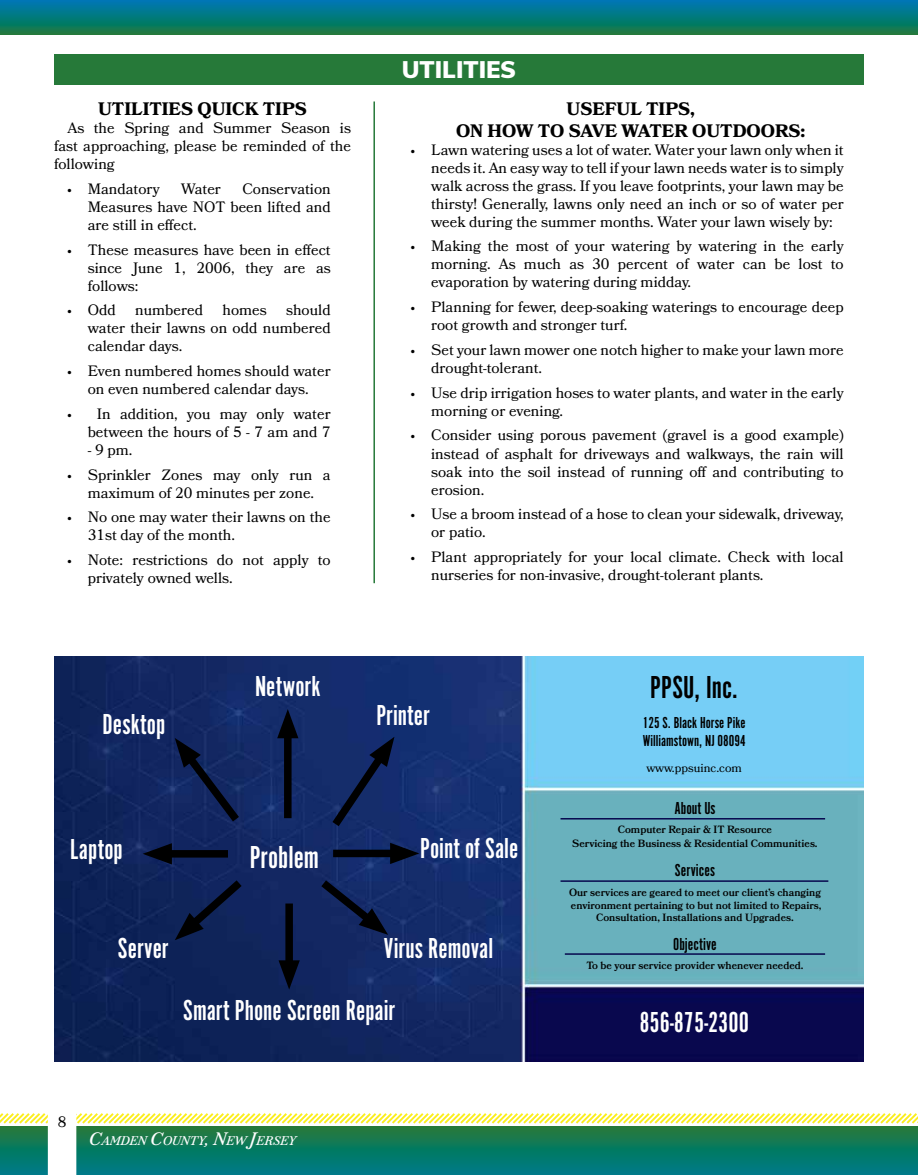
<style>
.page{position:relative;width:918px;height:1175px;background:#fff}
.page>*{position:absolute;margin:0;border:0;box-sizing:border-box;transform-origin:0 0}
.t1{font:33px "Alternate Got No 1 D";color:#000}
.t2{font:33px "Alternate Got No 1 D";color:#fff}
.t3{font:30px "Alternate Got No 1 D";color:#fff}
.t4{font:30px "Alternate Got No 1 D";color:#fff}
.t5{font:900 24px "Nunito Sans";color:#fff}
.t6{font:700 18px/21.6px "Bookmania";color:#000;text-align:center}
.t7{font:18px "Alternate Got No 1 D";color:#000}
.t8{font:16.5px/18px "Alternate Got No 1 D";color:#000}
.t9{font:15px/18px "Bookmania";color:#000;text-align:justify}
.t10{font:italic 12.6px "Marcia";color:#fff}
.t11{font:12px "Bookmania";color:#000}
.t12{font:600 10.5px/12.6px "Bookmania";color:#000;text-align:center}
.s1{font-size:18px}
</style>
<div class="page">
<svg style="left:0;top:1113px;width:918px;height:61px;background:#459875"></svg>
<div style="left:0;top:0;width:918px;height:34px;background:linear-gradient(to bottom,#0078b7,#137a44)"></div>
<img style="left:54px;top:656px;width:810px;height:405px">
<div style="left:284px;top:726px;width:8px;height:92px;background:#000"></div>
<svg style="left:277px;top:709px;width:21px;height:29px"></svg>
<svg style="left:174px;top:738px;width:72px;height:91px;background:#102356"></svg>
<svg style="left:325px;top:736px;width:70px;height:98px;background:#12265e"></svg>
<div style="left:160px;top:850px;width:68px;height:7px;background:#000"></div>
<svg style="left:143px;top:843px;width:29px;height:21px"></svg>
<div style="left:333px;top:849px;width:69px;height:8px;background:#000"></div>
<svg style="left:390px;top:842px;width:29px;height:22px"></svg>
<svg style="left:175px;top:872px;width:75px;height:68px;background:#0d1f4f"></svg>
<div style="left:285px;top:903px;width:8px;height:69px;background:#000"></div>
<svg style="left:279px;top:960px;width:21px;height:29px"></svg>
<svg style="left:313px;top:872px;width:75px;height:62px;background:#112357"></svg>
<hr style="left:561px;top:818px;width:264px;height:1px;background:#07074e">
<hr style="left:561px;top:880px;width:267px;height:1px;background:#07074e">
<hr style="left:565px;top:953px;width:260px;height:1px;background:#07074e">
<div style="left:54px;top:54px;width:810px;height:30px;background:#267939"></div>
<hr style="left:373px;top:101px;width:2px;height:482px;background:#267939">
<p class="t6" style="left:98px;top:98px;width:210px">UTILITIES QUICK TIPS</p>
<p class="t9" style="left:54px;top:119px;width:299px;text-indent:14px">As the Spring and Summer Season is fast approaching, please be reminded of the following</p>
<p class="t9" style="left:68px;top:180px;width:94px">• Mandatory</p>
<p class="t9" style="left:181px;top:180px;width:41px">Water</p>
<p class="t9" style="left:88px;top:180px;width:245px;text-indent:155px">Conservation Measures have NOT been lifted and are still in effect.</p>
<p class="t9" style="left:88px;top:240px;width:245px;text-indent:-20px">• These measures have been in effect since June 1, 2006, they are as follows:</p>
<p class="t9" style="left:68px;top:301px;width:50px">• Odd</p>
<p class="t9" style="left:135px;top:301px;width:69px">numbered</p>
<p class="t9" style="left:223px;top:301px;width:46px">homes</p>
<p class="t9" style="left:88px;top:301px;width:245px;text-indent:198px">should water their lawns on odd numbered calendar days.</p>
<p class="t9" style="left:68px;top:362px;width:265px;text-align:center">• Even numbered homes should water on even numbered calendar days.</p>
<p class="t9" style="left:68px;top:405px;width:265px;text-align:right">• In addition, you may only water between the hours of 5 - 7 am and 7</p>
<p class="t9" style="left:88px;top:441px;width:46px">- 9 pm.</p>
<p class="t9" style="left:68px;top:465px;width:265px;text-align:center">• Sprinkler Zones may only run a maximum of 20 minutes per zone.</p>
<p class="t9" style="left:88px;top:508px;width:245px;text-indent:-20px">• No one may water their lawns on the<br>31st day of the month.</p>
<p class="t9" style="left:88px;top:551px;width:245px;text-indent:-20px">• Note: restrictions do not apply to privately owned wells.</p>
<h3 class="t5" style="left:402px;top:52px;width:116px">UTILITIES</h3>
<p class="t6" style="left:456px;top:98px;width:351px">USEFUL TIPS,<br>ON HOW TO SAVE WATER OUTDOORS:</p>
<p class="t9" style="left:431px;top:140px;width:414px;text-indent:-20px">• Lawn watering uses a lot of water. Water your lawn only when it needs it. An easy way to tell if your lawn needs water is to simply walk across the grass. If you leave footprints, your lawn may be thirsty! Generally, lawns only need an inch or so of water per week during the summer months. Water your lawn wisely by:</p>
<p class="t9" style="left:431px;top:237px;width:414px;text-indent:-20px">• Making the most of your watering by watering in the early morning. As much as 30 percent of water can be lost to evaporation by watering during midday.</p>
<p class="t9" style="left:431px;top:298px;width:414px;text-indent:-20px">• Planning for fewer, deep-soaking waterings to encourage deep root growth and stronger turf.</p>
<p class="t9" style="left:431px;top:341px;width:414px;text-indent:-20px">• Set your lawn mower one notch higher to make your lawn more drought-tolerant.</p>
<p class="t9" style="left:431px;top:383px;width:414px;text-indent:-20px">• Use drip irrigation hoses to water plants, and water in the early morning or evening.</p>
<p class="t9" style="left:431px;top:426px;width:414px;text-indent:-20px">• Consider using porous pavement (gravel is a good example) instead of asphalt for driveways and walkways, the rain will soak into the soil instead of running off and contributing to erosion.</p>
<p class="t9" style="left:431px;top:505px;width:414px;text-indent:-20px">• Use a broom instead of a hose to clean your sidewalk, driveway, or patio.</p>
<p class="t9" style="left:431px;top:548px;width:414px;text-indent:-20px">• Plant appropriately for your local climate. Check with local nurseries for non-invasive, drought-tolerant plants.</p>
<h2 class="t3" style="left:103px;top:708px;width:64px">Desktop</h2>
<h2 class="t3" style="left:70px;top:832px;width:54px">Laptop</h2>
<h2 class="t3" style="left:118px;top:932px;width:52px">Server</h2>
<h2 class="t3" style="left:255px;top:670px;width:67px">Network</h2>
<h1 class="t1" style="left:650px;top:669px;width:89px">PPSU, Inc.</h1>
<p class="t8" style="left:643px;top:713px;width:104px">125 S. Black Horse Pike<br>Williamstown, NJ 08094</p>
<p class="t11" style="left:646px;top:761px;width:97px">www.ppsuinc.com</p>
<p class="t7" style="left:674px;top:798px;width:43px">About Us</p>
<p class="t12" style="left:572px;top:821px;width:247px;line-height:14.4px">Computer Repair &amp; IT Resource<br>Servicing the Business &amp; Residential Communities.</p>
<p class="t7" style="left:675px;top:860px;width:41px">Services</p>
<p class="t12" style="left:569px;top:886px;width:254px">Our services are geared to meet our client’s changing environment pertaining to but not limited to Repairs,<br>Consultation, Installations and Upgrades.</p>
<p class="t7" style="left:673px;top:934px;width:45px">Objective</p>
<p class="t12" style="left:586px;top:959px;width:219px">To be your service provider whenever needed.</p>
<h2 class="t3" style="left:376px;top:699px;width:55px">Printer</h2>
<h2 class="t3" style="left:420px;top:832px;width:100px">Point of Sale</h2>
<h1 class="t2" style="left:250px;top:839px;width:71px">Problem</h1>
<h2 class="t3" style="left:384px;top:932px;width:111px">Virus Removal</h2>
<h2 class="t3" style="left:183px;top:994px;width:213px">Smart Phone Screen Repair</h2>
<h2 class="t4" style="left:639px;top:1005px;width:111px">856-875-2300</h2>
<p class="t9" style="left:58px;top:1113px;width:10px">8</p>
<p class="t10" style="left:90px;top:1132px;width:208px"><span class="s1">C</span>AMDEN <span class="s1">C</span>OUNTY<span class="s1">, N</span>EW <span class="s1">J</span>ERSEY</p>
</div>
